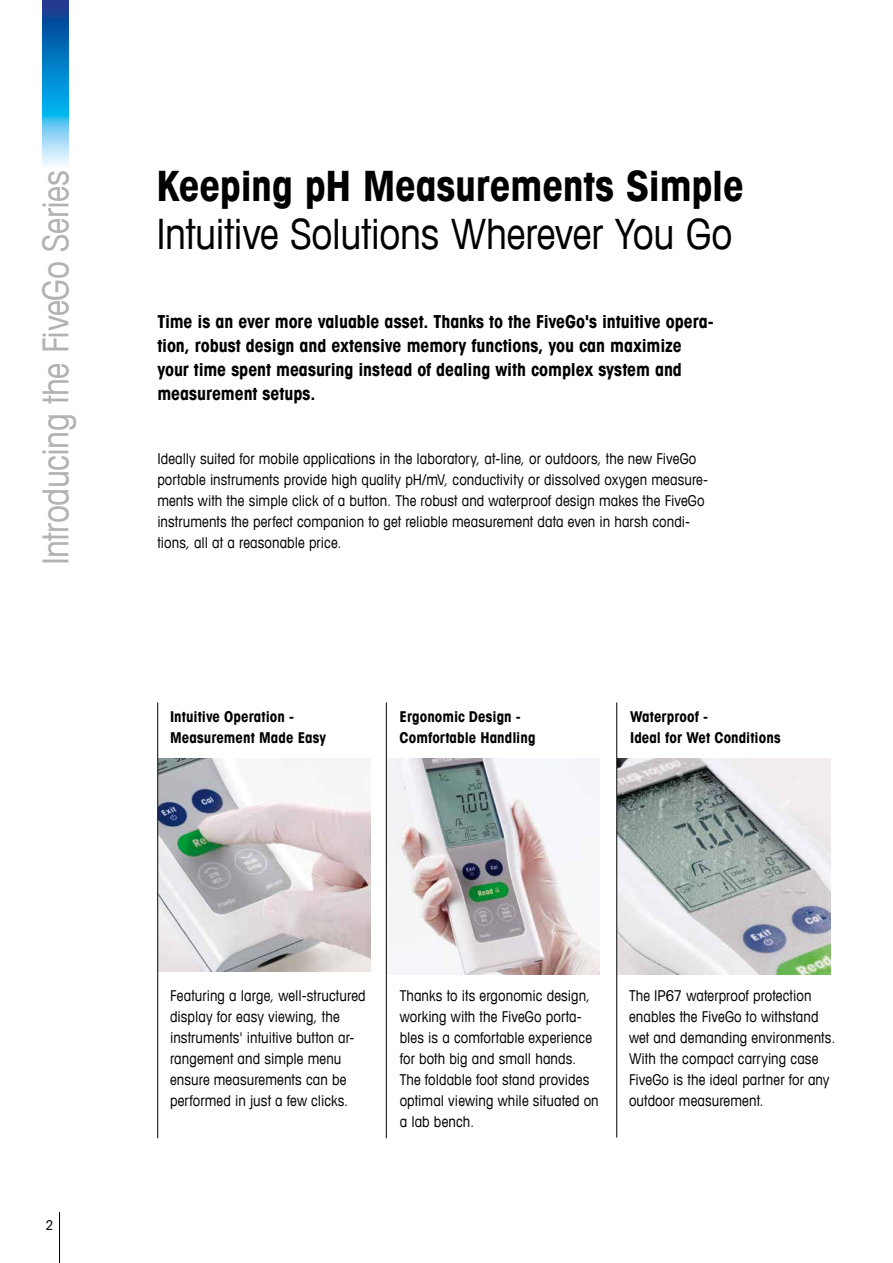
<style>
.page{position:relative;width:893px;height:1263px;background:#fff}
.page>*{position:absolute;margin:0;border:0;box-sizing:border-box;transform-origin:0 0}
.t1{font:condensed 42px "Avant Garde Com";letter-spacing:-.01em;color:#000}
.t2{font:700 condensed 42px "Avant Garde Com";letter-spacing:-.01em;color:#000}
.t3{font:condensed 36px "Avant Garde Com";letter-spacing:-.015em;color:#b1b2b3}
.t4{font:700 condensed 18px/24px "Avant Garde Com";letter-spacing:-.005em;color:#000}
.t5{font:condensed 15px/21px "Avant Garde Com";letter-spacing:.005em;color:#000}
.t6{font:700 condensed 15px/21px "Avant Garde Com";letter-spacing:.005em;color:#000}
.t7{font:condensed 13.5px "Avant Garde Com";color:#000}
</style>
<div class="page">
<hr style="left:59px;top:1212px;width:1px;height:51px;background:#000">
<img style="left:43px;top:0;width:25px;height:166px">
<img style="left:387px;top:758px;width:212px;height:216px">
<img style="left:617px;top:758px;width:213px;height:216px">
<img style="left:158px;top:758px;width:213px;height:214px">
<hr style="left:386px;top:702px;width:1px;height:436px;background:#000">
<hr style="left:616px;top:702px;width:1px;height:435px;background:#000">
<hr style="left:157px;top:702px;width:1px;height:436px;background:#000">
<h2 class="t3" style="left:33px;top:565px;width:396px;rotate:-90deg">Introducing the FiveGo Series</h2>
<h1 class="t2" style="left:156px;top:158px;width:589px">Keeping pH Measurements Simple</h1>
<h1 class="t1" style="left:156px;top:207px;width:578px">Intuitive Solutions Wherever You Go</h1>
<p class="t4" style="left:157px;top:309px;width:558px">Time is an ever more valuable asset. Thanks to the FiveGo's intuitive opera&shy;tion, robust design and extensive memory functions, you can maximize your time spent measuring instead of dealing with complex system and measurement setups.</p>
<p class="t5" style="left:157px;top:448px;width:552px">Ideally suited for mobile applications in the laboratory, at-line, or outdoors, the new FiveGo portable instruments provide high quality pH/mV, conductivity or dissolved oxygen measure&shy;ments with the simple click of a button. The robust and waterproof design makes the FiveGo instruments the perfect companion to get reliable measurement data even in harsh condi&shy;tions, all at a reasonable price.</p>
<p class="t6" style="left:170px;top:706px;width:158px">Intuitive Operation -<br>Measurement Made Easy</p>
<p class="t6" style="left:400px;top:706px;width:137px">Ergonomic Design -<br>Comfortable Handling</p>
<p class="t6" style="left:630px;top:706px;width:152px">Waterproof -<br>Ideal for Wet Conditions</p>
<p class="t7" style="left:46px;top:1217px;width:9px">2</p>
<p class="t5" style="left:170px;top:984px;width:197px">Featuring a large, well-structured display for easy viewing, the instruments' intuitive button ar&shy;rangement and simple menu ensure measurements can be performed in just a few clicks.</p>
<p class="t5" style="left:400px;top:984px;width:201px">Thanks to its ergonomic design, working with the FiveGo porta&shy;bles is a comfortable experience for both big and small hands.<br>The foldable foot stand provides optimal viewing while situated on a lab bench.</p>
<p class="t5" style="left:629px;top:984px;width:208px">The IP67 waterproof protection enables the FiveGo to withstand wet and demanding environments.<br>With the compact carrying case<br>FiveGo is the ideal partner for any outdoor measurement.</p>
</div>
